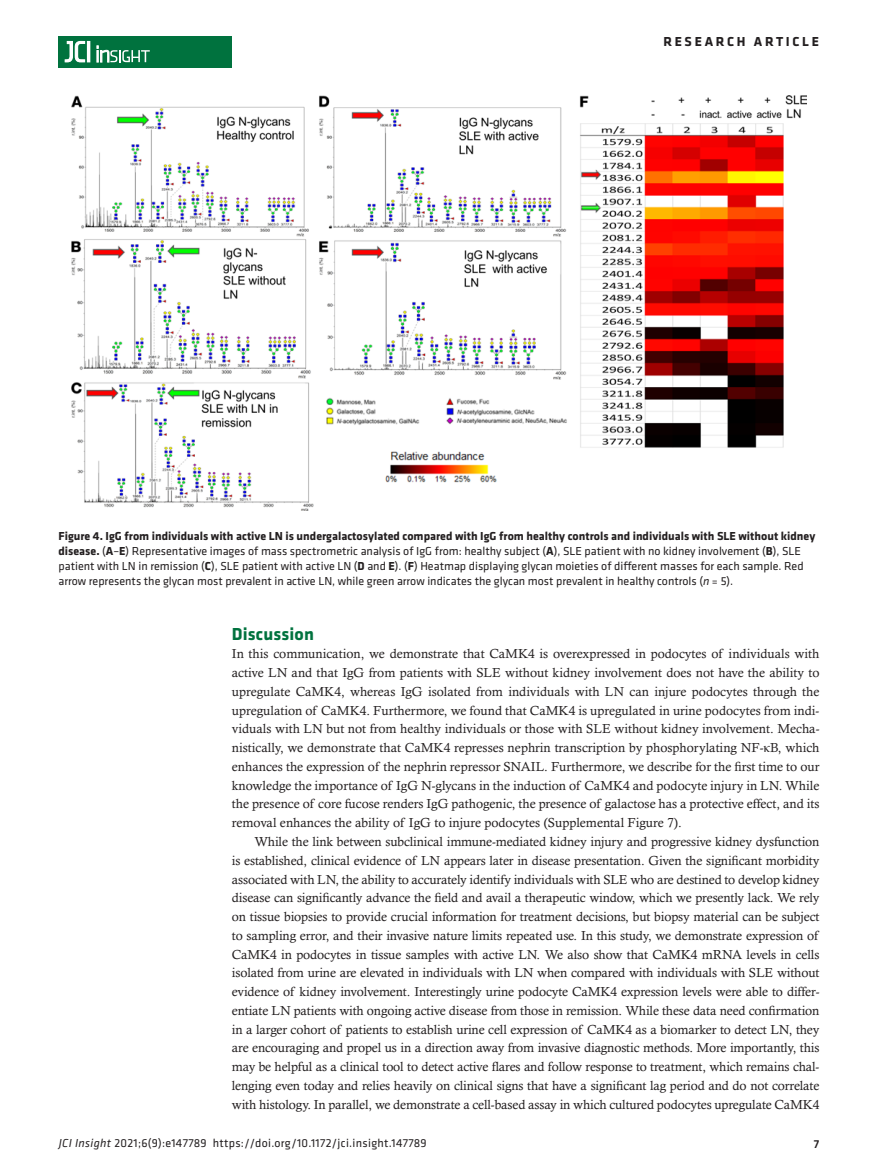
<style>
.page{position:relative;width:878px;height:1175px;background:#fff}
.page>*{position:absolute;margin:0;border:0;box-sizing:border-box;transform-origin:0 0}
.t1{font:700 18px "Klavika";letter-spacing:.01em;color:#00723e}
.t2{font:700 13.5px "Klavika Basic";letter-spacing:.2em;color:#231f20}
.t3{font:13.2px/18.8px "Calisto MT Std";letter-spacing:-.005em;color:#231f20;text-align:justify}
.t4{font:12px/15px "Klavika Basic";color:#231f20}
.t5{font:12px "Klavika Basic";letter-spacing:.025em;color:#231f20}
.t6{font:500 12px "Klavika Basic";color:#231f20}
.s1{font-weight:700}
.s2{font-style:italic}
.s3{font-family:"Times New Roman"}
</style>
<div class="page">
<div style="left:59px;top:36px;width:173px;height:31px;background:#00723e"></div>
<hr style="left:87px;top:41px;width:3px;height:21px;background:#fff">
<svg style="left:64px;top:41px;width:21px;height:22px"></svg>
<svg style="left:97px;top:46px;width:53px;height:16px"></svg>
<img style="left:71px;top:96px;width:735px;height:414px">
<p class="t2" style="left:663px;top:32px;width:157px">RESEARCH ARTICLE</p>
<p class="t4" style="left:59px;top:528px;width:758px"><span class="s1">Figure 4. IgG from individuals with active LN is undergalactosylated compared with IgG from healthy controls and individuals with SLE without kidney disease.</span> (<span class="s1">A</span>–<span class="s1">E</span>) Representative images of mass spectrometric analysis of IgG from: healthy subject (<span class="s1">A</span>), SLE patient with no kidney involvement (<span class="s1">B</span>), SLE patient with LN in remission (<span class="s1">C</span>), SLE patient with active LN (<span class="s1">D</span> and <span class="s1">E</span>). (<span class="s1">F</span>) Heatmap displaying glycan moieties of different masses for each sample. Red arrow represents the glycan most prevalent in active LN, while green arrow indicates the glycan most prevalent in healthy controls (<span class="s2">n</span> = 5).</p>
<h1 class="t1" style="left:232px;top:620px;width:84px">Discussion</h1>
<p class="t3" style="left:232px;top:644px;width:589px">In this communication, we demonstrate that CaMK4 is overexpressed in podocytes of individuals with active LN and that IgG from patients with SLE without kidney involvement does not have the ability to upregulate CaMK4, whereas IgG isolated from individuals with LN can injure podocytes through the upregulation of CaMK4. Furthermore, we found that CaMK4 is upregulated in urine podocytes from indi&shy;viduals with LN but not from healthy individuals or those with SLE without kidney involvement. Mecha&shy;nistically, we demonstrate that CaMK4 represses nephrin transcription by phosphorylating NF-<span class="s3">κ</span>B, which enhances the expression of the nephrin repressor SNAIL. Furthermore, we describe for the first time to our knowledge the importance of IgG N-glycans in the induction of CaMK4 and podocyte injury in LN. While the presence of core fucose renders IgG pathogenic, the presence of galactose has a protective effect, and its removal enhances the ability of IgG to injure podocytes (Supplemental Figure 7).</p>
<p class="t3" style="left:232px;top:832px;width:589px;text-indent:22px">While the link between subclinical immune-mediated kidney injury and progressive kidney dysfunction is established, clinical evidence of LN appears later in disease presentation. Given the significant morbidity associated with LN, the ability to accurately identify individuals with SLE who are destined to develop kidney disease can significantly advance the field and avail a therapeutic window, which we presently lack. We rely on tissue biopsies to provide crucial information for treatment decisions, but biopsy material can be subject to sampling error, and their invasive nature limits repeated use. In this study, we demonstrate expression of CaMK4 in podocytes in tissue samples with active LN. We also show that CaMK4 mRNA levels in cells isolated from urine are elevated in individuals with LN when compared with individuals with SLE without evidence of kidney involvement. Interestingly urine podocyte CaMK4 expression levels were able to differ&shy;entiate LN patients with ongoing active disease from those in remission. While these data need confirmation in a larger cohort of patients to establish urine cell expression of CaMK4 as a biomarker to detect LN, they are encouraging and propel us in a direction away from invasive diagnostic methods. More importantly, this may be helpful as a clinical tool to detect active flares and follow response to treatment, which remains chal&shy;lenging even today and relies heavily on clinical signs that have a significant lag period and do not correlate with histology. In parallel, we demonstrate a cell-based assay in which cultured podocytes upregulate CaMK4</p>
<p class="t5" style="left:59px;top:1135px;width:369px"><span class="s2">JCI Insight</span> 2021;6(9):e147789 https://doi.org/10.1172/jci.insight.147789</p>
<p class="t6" style="left:813px;top:1135px;width:7px">7</p>
</div>
